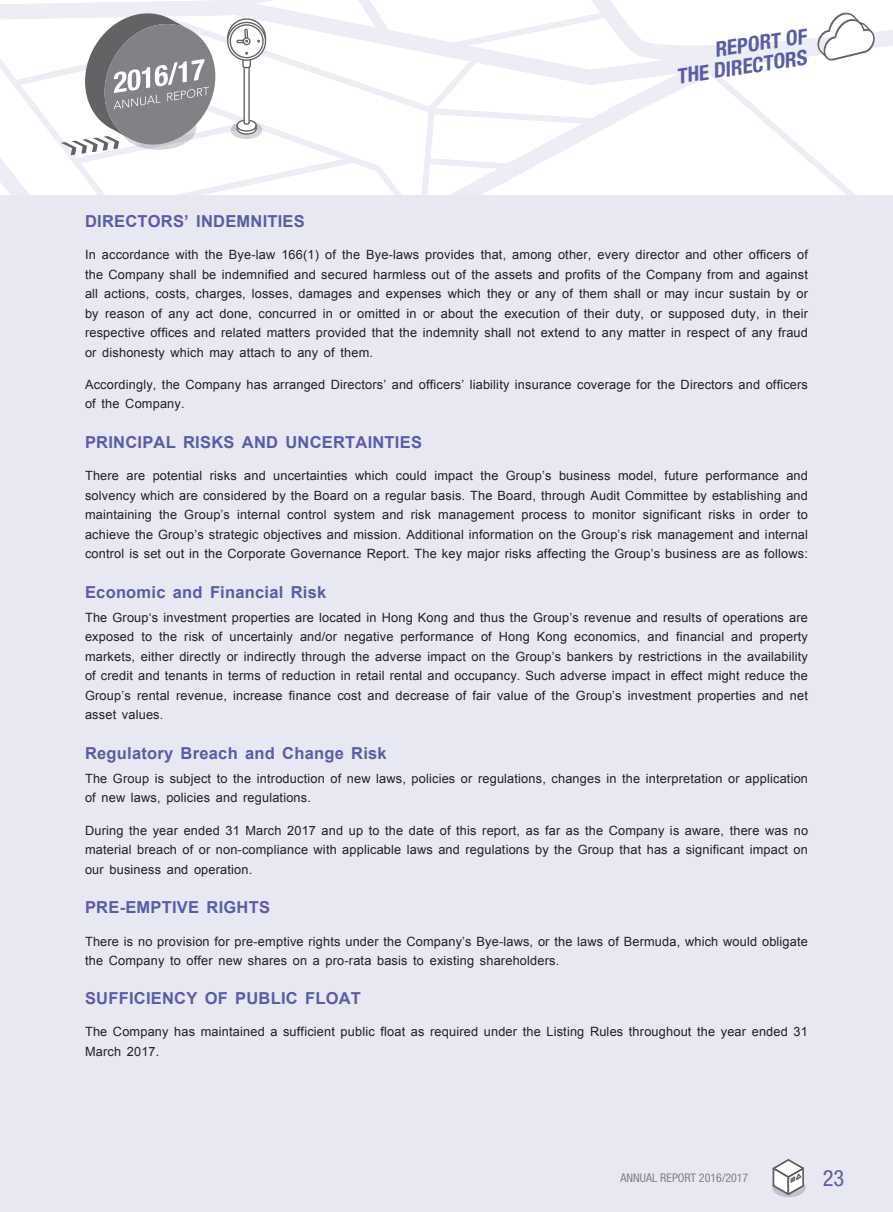
<style>
.page{position:relative;width:893px;height:1212px;background:#fff}
.page>*{position:absolute;margin:0;border:0;box-sizing:border-box;transform-origin:0 0}
.t1{font:condensed 22.5px "Helvetica Neue LT Std";color:#585da5}
.t2{font:700 condensed 21px/21.1px "Helvetica Neue LT Std";color:#585da5;text-align:right}
._03_H1{font:700 16.5px "Arial";letter-spacing:.015em;color:#585da5}
._04___H2{font:700 16.5px "Arial";letter-spacing:.015em;color:#585da5}
._11_P0{font:12.75px/19.5px "Arial";letter-spacing:.015em;color:#231f20;text-align:justify}
.t3{font:condensed 12px "Helvetica Neue LT Std";color:#808285}
</style>
<div class="page">
<svg style="left:0;top:0;width:893px;height:196px"></svg>
<svg style="left:61px;top:13px;width:154px;height:142px"></svg>
<svg style="left:227px;top:18px;width:39px;height:121px"></svg>
<div style="left:0;top:196px;width:893px;height:1016px;background:#e8e8f3"></div>
<svg style="left:772px;top:1159px;width:34px;height:38px"></svg>
<svg style="left:817px;top:12px;width:58px;height:49px"></svg>
<h2 class="t2" style="left:672px;top:44px;width:135px;rotate:-8deg">REPORT OF<br>THE DIRECTORS</h2>
<p class="_03_H1" style="left:85px;top:210px;width:221px">DIRECTORS’ INDEMNITIES</p>
<p class="_11_P0" style="left:85px;top:245px;width:724px">In accordance with the Bye-law 166(1) of the Bye-laws provides that, among other, every director and other officers of the Company shall be indemnified and secured harmless out of the assets and profits of the Company from and against all actions, costs, charges, losses, damages and expenses which they or any of them shall or may incur sustain by or by reason of any act done, concurred in or omitted in or about the execution of their duty, or supposed duty, in their respective offices and related matters provided that the indemnity shall not extend to any matter in respect of any fraud or dishonesty which may attach to any of them.</p>
<p class="_11_P0" style="left:85px;top:375px;width:724px">Accordingly, the Company has arranged Directors’ and officers’ liability insurance coverage for the Directors and officers of the Company.</p>
<p class="_03_H1" style="left:85px;top:431px;width:338px">PRINCIPAL RISKS AND UNCERTAINTIES</p>
<p class="_11_P0" style="left:85px;top:466px;width:724px">There are potential risks and uncertainties which could impact the Group’s business model, future performance and solvency which are considered by the Board on a regular basis. The Board, through Audit Committee by establishing and maintaining the Group’s internal control system and risk management process to monitor significant risks in order to achieve the Group’s strategic objectives and mission. Additional information on the Group’s risk management and internal control is set out in the Corporate Governance Report. The key major risks affecting the Group’s business are as follows:</p>
<p class="_04___H2" style="left:85px;top:581px;width:243px">Economic and Financial Risk</p>
<p class="_11_P0" style="left:85px;top:608px;width:724px">The Group‘s investment properties are located in Hong Kong and thus the Group’s revenue and results of operations are exposed to the risk of uncertainly and/or negative performance of Hong Kong economics, and financial and property markets, either directly or indirectly through the adverse impact on the Group’s bankers by restrictions in the availability of credit and tenants in terms of reduction in retail rental and occupancy. Such adverse impact in effect might reduce the Group’s rental revenue, increase finance cost and decrease of fair value of the Group’s investment properties and net asset values.</p>
<p class="_04___H2" style="left:85px;top:742px;width:303px">Regulatory Breach and Change Risk</p>
<p class="_11_P0" style="left:85px;top:769px;width:724px">The Group is subject to the introduction of new laws, policies or regulations, changes in the interpretation or application of new laws, policies and regulations.</p>
<p class="_11_P0" style="left:85px;top:820px;width:724px">During the year ended 31 March 2017 and up to the date of this report, as far as the Company is aware, there was no material breach of or non-compliance with applicable laws and regulations by the Group that has a significant impact on our business and operation.</p>
<p class="_03_H1" style="left:85px;top:897px;width:186px">PRE-EMPTIVE RIGHTS</p>
<p class="_11_P0" style="left:85px;top:931px;width:724px">There is no provision for pre-emptive rights under the Company’s Bye-laws, or the laws of Bermuda, which would obligate the Company to offer new shares on a pro-rata basis to existing shareholders.</p>
<p class="_03_H1" style="left:85px;top:987px;width:277px">SUFFICIENCY OF PUBLIC FLOAT</p>
<p class="_11_P0" style="left:85px;top:1022px;width:724px">The Company has maintained a sufficient public float as required under the Listing Rules throughout the year ended 31<br>March 2017.</p>
<p class="t3" style="left:620px;top:1171px;width:129px">ANNUAL REPORT 2016/2017</p>
<h1 class="t1" style="left:823px;top:1164px;width:23px">23</h1>
</div>
